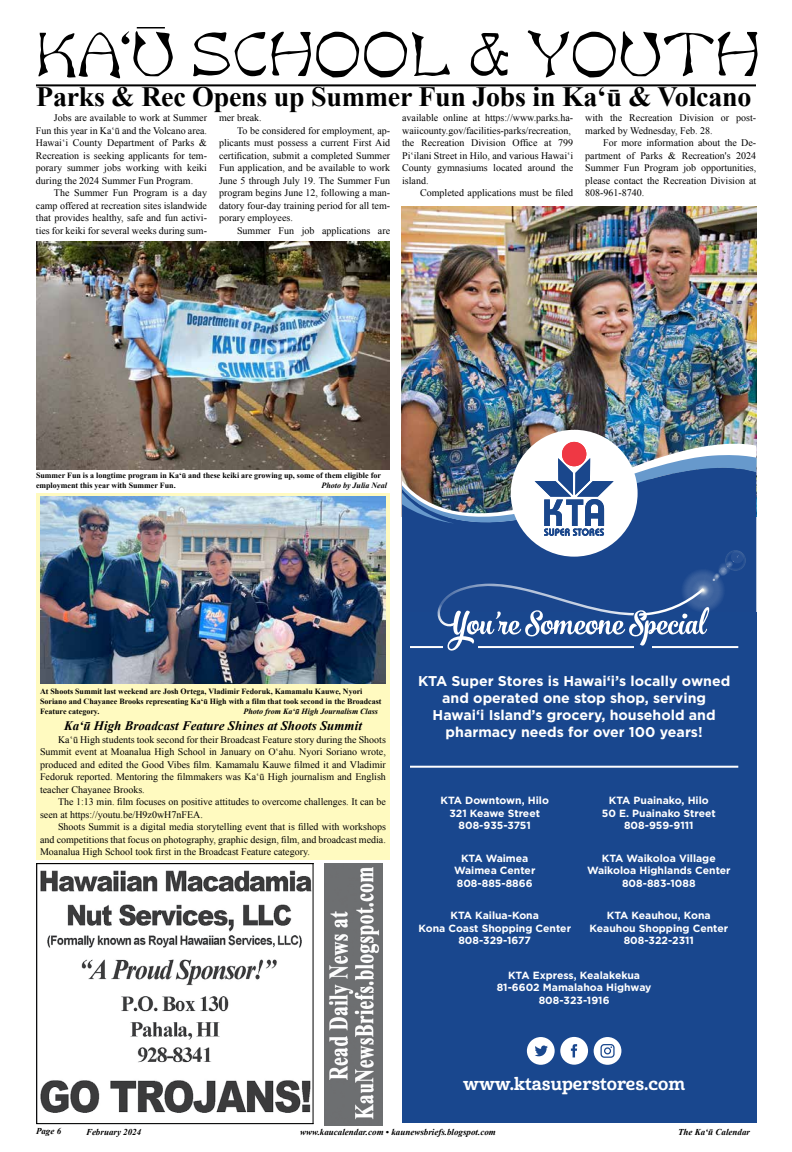
<style>
.page{position:relative;width:792px;height:1152px;background:#fff}
.page>*{position:absolute;margin:0;border:0;box-sizing:border-box;transform-origin:0 0}
.t1{font:63px "Bamboo Normal";letter-spacing:.01em;color:#000}
.t2{font:700 28px "Times New Roman";letter-spacing:-.01em;color:#000}
.t3{font:17.3px "Cabrito Nor Bol";color:#fff}
.t4{font:700 14.2px/17px "Gotham";color:#fff;text-align:center}
.t5{font:italic 700 13px "Times New Roman";color:#000}
.t6{font:700 10.4px/12.5px "Gotham";color:#fff;text-align:center}
.t7{font:10px/12.5px "Times New Roman";color:#000;text-align:justify}
.t8{font:italic 700 9px "Times New Roman";color:#000}
.t9{font:700 8px/10px "Times New Roman";color:#000}
.t10{font:italic 700 8px "Times New Roman";color:#000}
</style>
<div class="page">
<div style="left:36px;top:493px;width:354px;height:367px;background:#fffac0"></div>
<svg style="left:137px;top:27px;width:28px;height:1px"></svg>
<hr style="left:36px;top:84px;width:720px;height:2px;background:#000">
<img style="left:324px;top:863px;width:58px;height:262px">
<img style="left:40px;top:870px;width:272px;height:243px">
<div style="left:36px;top:863px;width:278px;height:261px;border:1px solid #000"></div>
<img style="left:402px;top:207px;width:354px;height:228px">
<div style="left:402px;top:559px;width:354px;height:53px;background:#1a468d"></div>
<div style="left:402px;top:536px;width:354px;height:23px;background:#1a468d"></div>
<div style="left:402px;top:612px;width:354px;height:511px;background:#19478e"></div>
<div style="left:511px;top:430px;width:127px;height:127px;background:#fff;border-radius:50%"></div>
<img style="left:402px;top:435px;width:354px;height:101px">
<hr style="left:410px;top:646px;width:328px;height:2px;background:#fff">
<svg style="left:437px;top:547px;width:310px;height:104px"></svg>
<hr style="left:410px;top:766px;width:328px;height:2px;background:#fff">
<svg style="left:527px;top:1037px;width:61px;height:28px"></svg>
<svg style="left:594px;top:1037px;width:27px;height:28px"></svg>
<img style="left:36px;top:241px;width:354px;height:229px">
<img style="left:40px;top:496px;width:346px;height:188px">
<h1 class="t1" style="left:36px;top:21px;width:726px">KA‘U SCHOOL &amp; YOUTH</h1>
<h2 class="t2" style="left:36px;top:78px;width:717px">Parks &amp; Rec Opens up Summer Fun Jobs in Ka‘ū &amp; Volcano</h2>
<p class="t7" style="left:36px;top:111px;width:173px;text-indent:18px">Jobs are available to work at Summer Fun this year in Ka‘ū and the Volcano area.<br>Hawai‘i County Department of Parks &amp; Recreation is seeking applicants for tem&shy;porary summer jobs working with keiki during the 2024 Summer Fun Program.</p>
<p class="t7" style="left:36px;top:186px;width:173px;text-indent:18px">The Summer Fun Program is a day camp offered at recreation sites islandwide that provides healthy, safe and fun activi&shy;ties for keiki for several weeks during sum-</p>
<p class="t7" style="left:219px;top:111px;width:44px">mer break.</p>
<p class="t7" style="left:237px;top:124px;width:155px">To be considered for employment, ap-</p>
<p class="t7" style="left:219px;top:136px;width:173px">plicants must possess a current First Aid</p>
<p class="t7" style="left:219px;top:149px;width:173px">certification, submit a completed Summer</p>
<p class="t7" style="left:219px;top:161px;width:173px">Fun application, and be available to work</p>
<p class="t7" style="left:219px;top:174px;width:173px">June 5 through July 19. The Summer Fun</p>
<p class="t7" style="left:219px;top:186px;width:173px">program begins June 12, following a man-</p>
<p class="t7" style="left:219px;top:199px;width:173px">datory four-day training period for all tem-</p>
<p class="t7" style="left:219px;top:211px;width:75px">porary employees.</p>
<p class="t7" style="left:237px;top:224px;width:155px">Summer Fun job applications are</p>
<p class="t7" style="left:402px;top:111px;width:173px;text-align:left">available online at https://www.parks.ha&shy;waiicounty.gov/facilities-parks/recreation, the Recreation Division Office at 799<br>Pi‘ilani Street in Hilo, and various Hawai‘i County gymnasiums located around the island.</p>
<p class="t7" style="left:420px;top:186px;width:155px">Completed applications must be filed</p>
<p class="t7" style="left:585px;top:111px;width:173px">with the Recreation Division or post&shy;marked by Wednesday, Feb. 28.</p>
<p class="t7" style="left:585px;top:136px;width:173px;text-indent:18px">For more information about the De&shy;partment of Parks &amp; Recreation's 2024<br>Summer Fun Program job opportunities, please contact the Recreation Division at 808-961-8740.</p>
<p class="t9" style="left:36px;top:470px;width:346px">Summer Fun is a longtime program in Kaʻū and these keiki are growing up, some of them eligible for employment this year with Summer Fun.</p>
<p class="t10" style="left:321px;top:480px;width:67px">Photo by Julia Neal</p>
<p class="t9" style="left:40px;top:686px;width:343px">At Shoots Summit last weekend are Josh Ortega, Vladimir Fedoruk, Kamamalu Kauwe, Nyori<br>Soriano and Chayanee Brooks representing Kaʻū High with a film that took second in the Broadcast<br>Feature category.</p>
<p class="t10" style="left:244px;top:705px;width:136px">Photo from Ka‘ū High Journalism Class</p>
<h3 class="t5" style="left:64px;top:717px;width:299px">Ka‘ū High Broadcast Feature Shines at Shoots Summit</h3>
<p class="t7" style="left:40px;top:733px;width:347px;text-indent:18px">Ka‘ū High students took second for their Broadcast Feature story during the Shoots Summit event at Moanalua High School in January on O‘ahu. Nyori Soriano wrote, produced and edited the Good Vibes film. Kamamalu Kauwe filmed it and Vladimir Fedoruk reported. Mentoring the filmmakers was Kaʻū High journalism and English teacher Chayanee Brooks.</p>
<p class="t7" style="left:40px;top:796px;width:347px;text-indent:18px">The 1:13 min. film focuses on positive attitudes to overcome challenges. It can be seen at https://youtu.be/H9z0wH7nFEA.</p>
<p class="t7" style="left:40px;top:821px;width:347px;text-indent:18px">Shoots Summit is a digital media storytelling event that is filled with workshops and competitions that focus on photography, graphic design, film, and broadcast media.<br>Moanalua High School took first in the Broadcast Feature category.</p>
<h3 class="t4" style="left:418px;top:673px;width:314px">KTA Super Stores is Hawai‘i’s locally owned and operated one stop shop, serving Hawai‘i Island’s grocery, household and pharmacy needs for over 100 years!</h3>
<p class="t6" style="left:441px;top:794px;width:110px">KTA Downtown, Hilo<br>321 Keawe Street<br>808-935-3751</p>
<p class="t6" style="left:602px;top:794px;width:116px">KTA Puainako, Hilo<br>50 E. Puainako Street<br>808-959-9111</p>
<p class="t6" style="left:454px;top:852px;width:83px">KTA Waimea<br>Waimea Center<br>808-885-8866</p>
<p class="t6" style="left:587px;top:852px;width:145px">KTA Waikoloa Village<br>Waikoloa Highlands Center<br>808-883-1088</p>
<p class="t6" style="left:418px;top:909px;width:154px">KTA Kailua-Kona<br>Kona Coast Shopping Center<br>808-329-1677</p>
<p class="t6" style="left:590px;top:909px;width:140px">KTA Keauhou, Kona<br>Keauhou Shopping Center<br>808-322-2311</p>
<p class="t6" style="left:497px;top:969px;width:156px">KTA Express, Kealakekua<br>81-6602 Mamalahoa Highway<br>808-323-1916</p>
<h3 class="t3" style="left:463px;top:1073px;width:223px">www.ktasuperstores.com</h3>
<p class="t8" style="left:36px;top:1125px;width:27px">Page 6</p>
<p class="t8" style="left:86px;top:1126px;width:57px">February 2024</p>
<p class="t8" style="left:300px;top:1126px;width:197px">www.kaucalendar.com • kaunewsbriefs.blogspot.com</p>
<p class="t8" style="left:678px;top:1126px;width:74px">The Ka‘ū Calendar</p>
</div>
